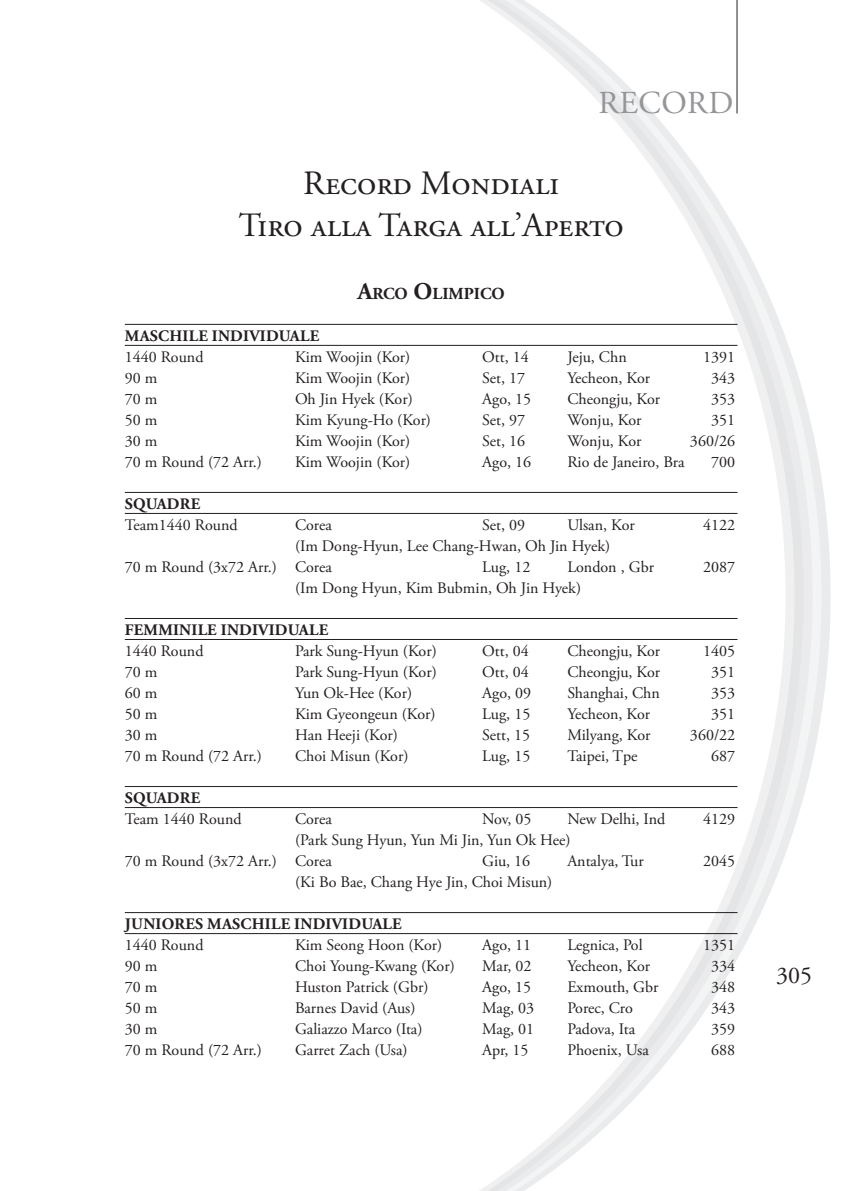
<style>
.page{position:relative;width:851px;height:1191px;background:#fff}
.page>*{position:absolute;margin:0;border:0;box-sizing:border-box;transform-origin:0 0}
.t1{font:34px/42px "Adobe Garamond Pro";color:#231f20;text-align:center}
.t2{font:32px "Adobe Garamond Pro";letter-spacing:.015em;color:#939598}
.t3{font:24px "Adobe Garamond Pro";color:#231f20}
.t4{font:700 16.8px "Adobe Garamond Pro";letter-spacing:-.005em;color:#231f20}
.t5{font:16px/21px "Adobe Garamond Pro";color:#231f20}
.t6{font:700 16px "Adobe Garamond Pro";letter-spacing:.015em;color:#231f20}
.s1{font-size:24px}
</style>
<div class="page">
<svg style="left:812px;top:430px;width:9px;height:331px;fill:#f3f4f4"></svg>
<svg style="left:803px;top:393px;width:9px;height:405px;fill:#ebebed"></svg>
<svg style="left:794px;top:363px;width:9px;height:465px;fill:#eaebec"></svg>
<div style="left:785px;top:337px;width:9px;height:517px;background:#ecedee"></div>
<svg style="left:431px;top:0;width:354px;height:1191px"></svg>
<hr style="left:125px;top:324px;width:612px;height:1px;background:#231f20">
<hr style="left:125px;top:345px;width:612px;height:1px;background:#231f20">
<hr style="left:125px;top:492px;width:612px;height:1px;background:#231f20">
<hr style="left:125px;top:513px;width:612px;height:1px;background:#231f20">
<hr style="left:125px;top:618px;width:612px;height:1px;background:#231f20">
<hr style="left:125px;top:639px;width:612px;height:1px;background:#231f20">
<hr style="left:125px;top:786px;width:612px;height:1px;background:#231f20">
<hr style="left:125px;top:807px;width:612px;height:1px;background:#231f20">
<hr style="left:125px;top:912px;width:612px;height:1px;background:#231f20">
<hr style="left:125px;top:933px;width:612px;height:1px;background:#231f20">
<hr style="left:736px;top:0;width:1px;height:113px;background:#231f20">
<h2 class="t2" style="left:598px;top:84px;width:136px">RECORD</h2>
<h1 class="t1" style="left:239px;top:163px;width:386px">Record Mondiali<br>Tiro alla Targa all’Aperto</h1>
<p class="t4" style="left:357px;top:284px;width:149px"><span class="s1">A</span>RCO <span class="s1">O</span>LIMPICO</p>
<p class="t6" style="left:125px;top:327px;width:196px">MASCHILE INDIVIDUALE</p>
<p class="t5" style="left:125px;top:347px;width:80px">1440 Round</p>
<p class="t5" style="left:295px;top:347px;width:117px">Kim Woojin (Kor)</p>
<p class="t5" style="left:482px;top:347px;width:48px">Ott, 14</p>
<p class="t5" style="left:567px;top:347px;width:61px">Jeju, Chn</p>
<p class="t5" style="left:703px;top:347px;width:33px">1391</p>
<p class="t5" style="left:125px;top:368px;width:34px">90 m</p>
<p class="t5" style="left:295px;top:368px;width:117px">Kim Woojin (Kor)</p>
<p class="t5" style="left:482px;top:368px;width:44px">Set, 17</p>
<p class="t5" style="left:567px;top:368px;width:84px">Yecheon, Kor</p>
<p class="t5" style="left:711px;top:368px;width:25px">343</p>
<p class="t5" style="left:125px;top:389px;width:34px">70 m</p>
<p class="t5" style="left:295px;top:389px;width:119px">Oh Jin Hyek (Kor)</p>
<p class="t5" style="left:482px;top:389px;width:50px">Ago, 15</p>
<p class="t5" style="left:567px;top:389px;width:94px">Cheongju, Kor</p>
<p class="t5" style="left:711px;top:389px;width:25px">353</p>
<p class="t5" style="left:125px;top:410px;width:34px">50 m</p>
<p class="t5" style="left:295px;top:410px;width:137px">Kim Kyung-Ho (Kor)</p>
<p class="t5" style="left:482px;top:410px;width:44px">Set, 97</p>
<p class="t5" style="left:567px;top:410px;width:76px">Wonju, Kor</p>
<p class="t5" style="left:711px;top:410px;width:25px">351</p>
<p class="t5" style="left:125px;top:431px;width:34px">30 m</p>
<p class="t5" style="left:295px;top:431px;width:117px">Kim Woojin (Kor)</p>
<p class="t5" style="left:482px;top:431px;width:44px">Set, 16</p>
<p class="t5" style="left:567px;top:431px;width:76px">Wonju, Kor</p>
<p class="t5" style="left:690px;top:431px;width:47px">360/26</p>
<p class="t5" style="left:125px;top:452px;width:139px">70 m Round (72 Arr.)</p>
<p class="t5" style="left:295px;top:452px;width:117px">Kim Woojin (Kor)</p>
<p class="t5" style="left:482px;top:452px;width:50px">Ago, 16</p>
<p class="t5" style="left:567px;top:452px;width:119px">Rio de Janeiro, Bra</p>
<p class="t5" style="left:711px;top:452px;width:25px">700</p>
<p class="t6" style="left:125px;top:495px;width:77px">SQUADRE</p>
<p class="t5" style="left:125px;top:515px;width:114px">Team1440 Round</p>
<p class="t5" style="left:295px;top:515px;width:38px">Corea</p>
<p class="t5" style="left:482px;top:515px;width:44px">Set, 09</p>
<p class="t5" style="left:567px;top:515px;width:69px">Ulsan, Kor</p>
<p class="t5" style="left:703px;top:515px;width:33px">4122</p>
<p class="t5" style="left:125px;top:536px;width:487px;text-indent:170px">(Im Dong-Hyun, Lee Chang-Hwan, Oh Jin Hyek)<br>70 m Round (3x72 Arr.) Corea</p>
<p class="t5" style="left:482px;top:557px;width:50px">Lug, 12</p>
<p class="t5" style="left:567px;top:557px;width:88px">London , Gbr</p>
<p class="t5" style="left:703px;top:557px;width:33px">2087</p>
<p class="t5" style="left:295px;top:578px;width:287px">(Im Dong Hyun, Kim Bubmin, Oh Jin Hyek)</p>
<p class="t6" style="left:125px;top:621px;width:205px">FEMMINILE INDIVIDUALE</p>
<p class="t5" style="left:125px;top:641px;width:80px">1440 Round</p>
<p class="t5" style="left:295px;top:641px;width:143px">Park Sung-Hyun (Kor)</p>
<p class="t5" style="left:482px;top:641px;width:48px">Ott, 04</p>
<p class="t5" style="left:567px;top:641px;width:94px">Cheongju, Kor</p>
<p class="t5" style="left:703px;top:641px;width:33px">1405</p>
<p class="t5" style="left:125px;top:662px;width:34px">70 m</p>
<p class="t5" style="left:295px;top:662px;width:143px">Park Sung-Hyun (Kor)</p>
<p class="t5" style="left:482px;top:662px;width:48px">Ott, 04</p>
<p class="t5" style="left:567px;top:662px;width:94px">Cheongju, Kor</p>
<p class="t5" style="left:711px;top:662px;width:25px">351</p>
<p class="t5" style="left:125px;top:683px;width:34px">60 m</p>
<p class="t5" style="left:295px;top:683px;width:119px">Yun Ok-Hee (Kor)</p>
<p class="t5" style="left:482px;top:683px;width:50px">Ago, 09</p>
<p class="t5" style="left:567px;top:683px;width:94px">Shanghai, Chn</p>
<p class="t5" style="left:711px;top:683px;width:25px">353</p>
<p class="t5" style="left:125px;top:704px;width:34px">50 m</p>
<p class="t5" style="left:295px;top:704px;width:142px">Kim Gyeongeun (Kor)</p>
<p class="t5" style="left:482px;top:704px;width:50px">Lug, 15</p>
<p class="t5" style="left:567px;top:704px;width:84px">Yecheon, Kor</p>
<p class="t5" style="left:711px;top:704px;width:25px">351</p>
<p class="t5" style="left:125px;top:725px;width:34px">30 m</p>
<p class="t5" style="left:295px;top:725px;width:104px">Han Heeji (Kor)</p>
<p class="t5" style="left:482px;top:725px;width:49px">Sett, 15</p>
<p class="t5" style="left:567px;top:725px;width:85px">Milyang, Kor</p>
<p class="t5" style="left:690px;top:725px;width:47px">360/22</p>
<p class="t5" style="left:125px;top:746px;width:139px">70 m Round (72 Arr.)</p>
<p class="t5" style="left:295px;top:746px;width:115px">Choi Misun (Kor)</p>
<p class="t5" style="left:482px;top:746px;width:50px">Lug, 15</p>
<p class="t5" style="left:567px;top:746px;width:72px">Taipei, Tpe</p>
<p class="t5" style="left:711px;top:746px;width:25px">687</p>
<p class="t6" style="left:125px;top:789px;width:77px">SQUADRE</p>
<p class="t5" style="left:125px;top:809px;width:118px">Team 1440 Round</p>
<p class="t5" style="left:295px;top:809px;width:38px">Corea</p>
<p class="t5" style="left:482px;top:809px;width:51px">Nov, 05</p>
<p class="t5" style="left:567px;top:809px;width:99px">New Delhi, Ind</p>
<p class="t5" style="left:703px;top:809px;width:33px">4129</p>
<p class="t5" style="left:125px;top:830px;width:447px;text-indent:170px">(Park Sung Hyun, Yun Mi Jin, Yun Ok Hee)<br>70 m Round (3x72 Arr.) Corea</p>
<p class="t5" style="left:482px;top:851px;width:50px">Giu, 16</p>
<p class="t5" style="left:567px;top:851px;width:78px">Antalya, Tur</p>
<p class="t5" style="left:703px;top:851px;width:33px">2045</p>
<p class="t5" style="left:295px;top:872px;width:259px">(Ki Bo Bae, Chang Hye Jin, Choi Misun)</p>
<p class="t6" style="left:125px;top:914px;width:278px">JUNIORES MASCHILE INDIVIDUALE</p>
<p class="t5" style="left:125px;top:935px;width:80px">1440 Round</p>
<p class="t5" style="left:295px;top:935px;width:149px">Kim Seong Hoon (Kor)</p>
<p class="t5" style="left:482px;top:935px;width:50px">Ago, 11</p>
<p class="t5" style="left:567px;top:935px;width:77px">Legnica, Pol</p>
<p class="t5" style="left:703px;top:935px;width:33px">1351</p>
<p class="t5" style="left:125px;top:956px;width:34px">90 m</p>
<p class="t5" style="left:295px;top:956px;width:161px">Choi Young-Kwang (Kor)</p>
<p class="t5" style="left:482px;top:956px;width:51px">Mar, 02</p>
<p class="t5" style="left:567px;top:956px;width:84px">Yecheon, Kor</p>
<p class="t5" style="left:711px;top:956px;width:25px">334</p>
<p class="t5" style="left:125px;top:977px;width:34px">70 m</p>
<p class="t5" style="left:295px;top:977px;width:135px">Huston Patrick (Gbr)</p>
<p class="t5" style="left:482px;top:977px;width:50px">Ago, 15</p>
<p class="t5" style="left:567px;top:977px;width:93px">Exmouth, Gbr</p>
<p class="t5" style="left:711px;top:977px;width:25px">348</p>
<p class="t5" style="left:125px;top:998px;width:34px">50 m</p>
<p class="t5" style="left:295px;top:998px;width:122px">Barnes David (Aus)</p>
<p class="t5" style="left:482px;top:998px;width:53px">Mag, 03</p>
<p class="t5" style="left:567px;top:998px;width:67px">Porec, Cro</p>
<p class="t5" style="left:711px;top:998px;width:25px">343</p>
<p class="t5" style="left:125px;top:1019px;width:34px">30 m</p>
<p class="t5" style="left:295px;top:1019px;width:129px">Galiazzo Marco (Ita)</p>
<p class="t5" style="left:482px;top:1019px;width:53px">Mag, 01</p>
<p class="t5" style="left:567px;top:1019px;width:70px">Padova, Ita</p>
<p class="t5" style="left:711px;top:1019px;width:25px">359</p>
<p class="t5" style="left:125px;top:1040px;width:139px">70 m Round (72 Arr.)</p>
<p class="t5" style="left:295px;top:1040px;width:114px">Garret Zach (Usa)</p>
<p class="t5" style="left:482px;top:1040px;width:48px">Apr, 15</p>
<p class="t5" style="left:567px;top:1040px;width:83px">Phoenix, Usa</p>
<p class="t5" style="left:711px;top:1040px;width:25px">688</p>
<h3 class="t3" style="left:776px;top:961px;width:37px">305</h3>
</div>
